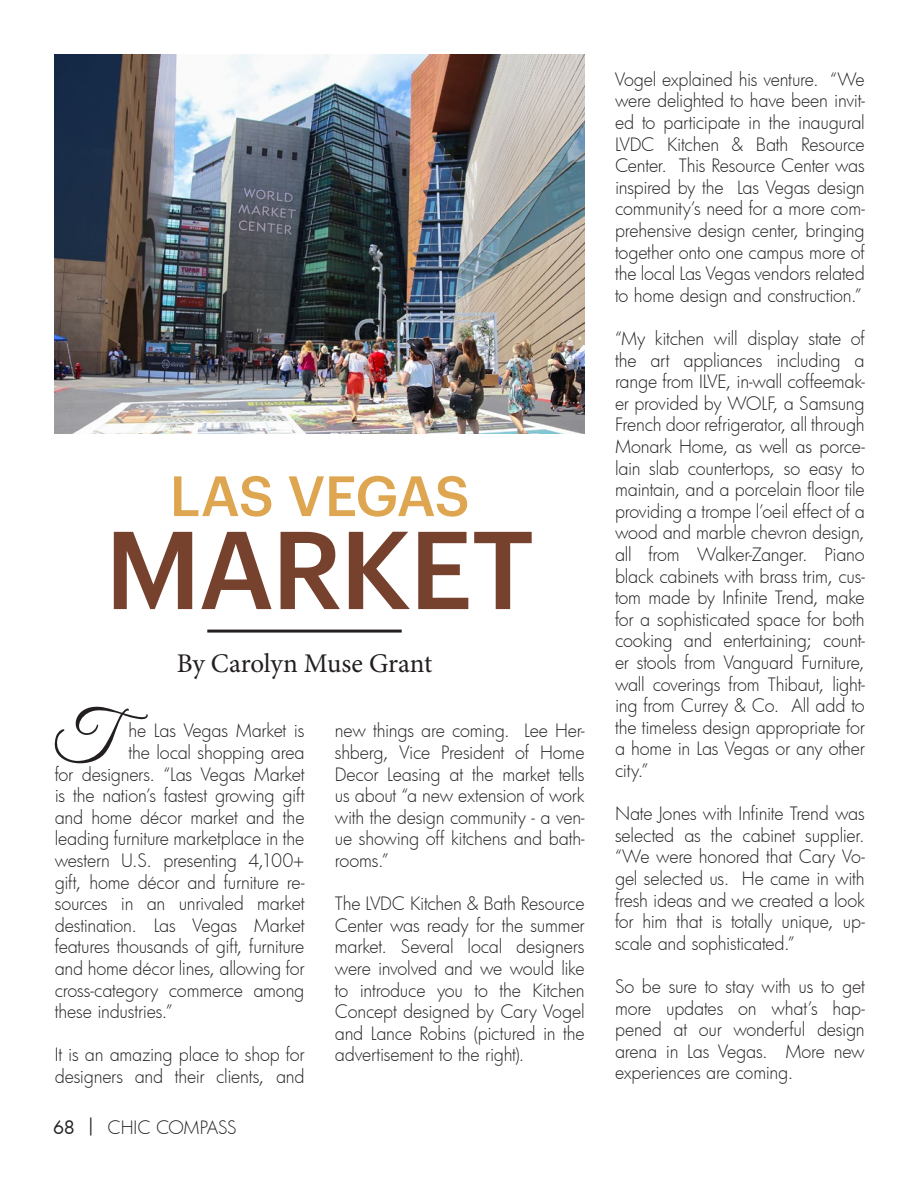
<style>
.page{position:relative;width:918px;height:1188px;background:#fff}
.page>*{position:absolute;margin:0;border:0;box-sizing:border-box;transform-origin:0 0}
.t1{font:500 108px "Graphik";letter-spacing:-.025em;color:#76412d}
.t2{font:67.95px "Great Vibes";color:#231f20}
.t3{font:500 55.5px "Graphik";letter-spacing:-.02em;color:#dea650}
.t4{font:27px "Minion Pro";letter-spacing:-.01em;color:#231f20}
.t5{font:300 18px/21.6px "Futura";letter-spacing:-.01em;color:#231f20;text-align:justify}
.s1{font-weight:400}
</style>
<div class="page">
<hr style="left:207px;top:630px;width:195px;height:3px;background:#231f20">
<img style="left:55px;top:54px;width:530px;height:379px">
<h3 class="t3" style="left:170px;top:454px;width:302px">LAS VEGAS</h3>
<h1 class="t1" style="left:105px;top:488px;width:431px">MARKET</h1>
<h3 class="t4" style="left:177px;top:645px;width:257px">By Carolyn Muse Grant</h3>
<h2 class="t2" style="left:53px;top:699px;width:102px">T</h2>
<p class="t5" style="left:129px;top:720px;width:177px">he Las Vegas Market is</p>
<p class="t5" style="left:129px;top:741px;width:177px">the local shopping area</p>
<p class="t5" style="left:55px;top:763px;width:251px">for designers. “Las Vegas Market</p>
<p class="t5" style="left:55px;top:784px;width:251px">is the nation’s fastest growing gift</p>
<p class="t5" style="left:55px;top:806px;width:251px">and home décor market and the</p>
<p class="t5" style="left:55px;top:828px;width:251px">leading furniture marketplace in the</p>
<p class="t5" style="left:55px;top:849px;width:251px">western U.S. presenting 4,100+</p>
<p class="t5" style="left:55px;top:871px;width:251px">gift, home décor and furniture re-</p>
<p class="t5" style="left:55px;top:892px;width:251px">sources in an unrivaled market</p>
<p class="t5" style="left:55px;top:914px;width:251px">destination. Las Vegas Market</p>
<p class="t5" style="left:55px;top:936px;width:251px">features thousands of gift, furniture</p>
<p class="t5" style="left:55px;top:957px;width:251px">and home décor lines, allowing for</p>
<p class="t5" style="left:55px;top:979px;width:251px">cross-category commerce among</p>
<p class="t5" style="left:55px;top:1000px;width:120px">these industries.”</p>
<p class="t5" style="left:55px;top:1044px;width:251px">It is an amazing place to shop for designers and their clients, and</p>
<p class="t5" style="left:53px;top:1116px;width:185px"><span class="s1">68 </span><sup>|</sup> CHIC COMPASS</p>
<p class="t5" style="left:335px;top:720px;width:251px">new things are coming. Lee Her&shy;shberg, Vice President of Home Decor Leasing at the market tells us about “a new extension of work with the design community - a ven&shy;ue showing off kitchens and bath&shy;rooms.”</p>
<p class="t5" style="left:335px;top:892px;width:251px">The LVDC Kitchen &amp; Bath Resource Center was ready for the summer market. Several local designers were involved and we would like to introduce you to the Kitchen Concept designed by Cary Vogel and Lance Robins (pictured in the advertisement to the right).</p>
<p class="t5" style="left:615px;top:68px;width:251px">Vogel explained his venture. “We were delighted to have been invit&shy;ed to participate in the inaugural LVDC Kitchen &amp; Bath Resource Center. This Resource Center was inspired by the Las Vegas design community’s need for a more com&shy;prehensive design center, bringing together onto one campus more of the local Las Vegas vendors related to home design and construction.”</p>
<p class="t5" style="left:615px;top:327px;width:251px">“My kitchen will display state of the art appliances including a range from ILVE, in-wall coffeemak&shy;er provided by WOLF, a Samsung French door refrigerator, all through Monark Home, as well as porce&shy;lain slab countertops, so easy to maintain, and a porcelain floor tile providing a trompe l’oeil effect of a wood and marble chevron design, all from Walker-Zanger. Piano black cabinets with brass trim, cus&shy;tom made by Infinite Trend, make for a sophisticated space for both cooking and entertaining; count&shy;er stools from Vanguard Furniture, wall coverings from Thibaut, light&shy;ing from Currey &amp; Co. All add to the timeless design appropriate for a home in Las Vegas or any other city.”</p>
<p class="t5" style="left:615px;top:802px;width:251px">Nate Jones with Infinite Trend was selected as the cabinet supplier. “We were honored that Cary Vo&shy;gel selected us. He came in with fresh ideas and we created a look for him that is totally unique, up&shy;scale and sophisticated.”</p>
<p class="t5" style="left:615px;top:975px;width:251px">So be sure to stay with us to get more updates on what’s hap&shy;pened at our wonderful design arena in Las Vegas. More new experiences are coming.</p>
</div>
